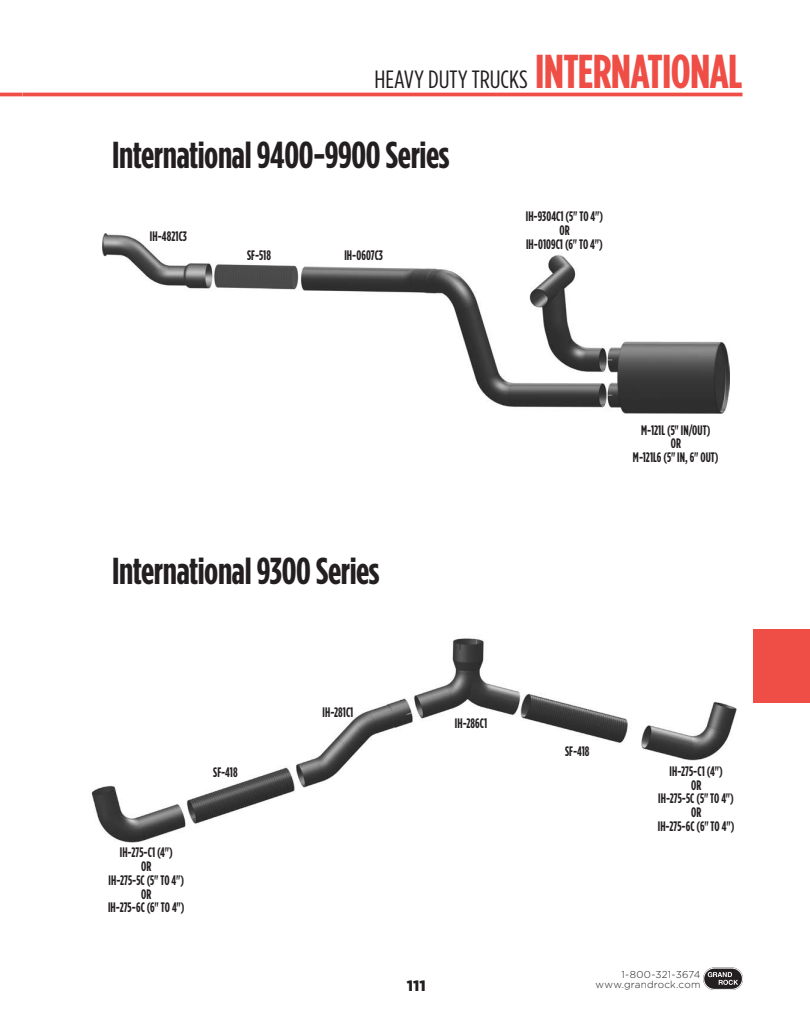
<style>
.page{position:relative;width:810px;height:1035px;background:#fff}
.page>*{position:absolute;margin:0;border:0;box-sizing:border-box;transform-origin:0 0}
.t1{font:700 condensed 37.5px "Gotham HTF";letter-spacing:-.01em;color:#231f20}
.t2{font:condensed 25px "Gotham HTF";color:#231f20;scale:1.05 1}
.t3{font:900 15px "Gotham HTF";color:#231f20}
.t4{font:700 condensed 13.75px/13.8px "Gotham HTF";letter-spacing:.005em;color:#231f20;text-align:center;scale:.9 1}
.t5{font:300 10px/10px "Gotham HTF";letter-spacing:.02em;color:#231f20;text-align:right}
.s1{font-weight:700;font-size:47.5px;color:#ef4e47}
</style>
<div class="page">
<svg style="left:703px;top:968px;width:40px;height:22px"></svg>
<div style="left:703px;top:968px;width:40px;height:22px;border:1px solid #fff;border-radius:11px"></div>
<svg style="left:708px;top:972px;width:30px;height:13px"></svg>
<hr style="left:22px;top:93px;width:720px;height:3px;background:#ef4e47">
<div style="left:754px;top:629px;width:56px;height:73px;background:#ef4e47"></div>
<hr style="left:0;top:93px;width:22px;height:3px;background:#ef4e47">
<img style="left:91px;top:638px;width:646px;height:205px">
<img style="left:103px;top:233px;width:627px;height:180px">
<p class="t2" style="left:375px;top:66px;width:352px">HEAVY DUTY TRUCKS <span class="s1">INTERNATIONAL</span></p>
<p class="t1" style="left:112px;top:134px;width:339px">International 9400-9900 Series</p>
<p class="t4" style="left:150px;top:229px;width:43px">IH-4821C3</p>
<p class="t4" style="left:247px;top:248px;width:28px">SF-518</p>
<p class="t4" style="left:344px;top:248px;width:44px">IH-0607C3</p>
<p class="t4" style="left:526px;top:209px;width:87px">IH-9304C1 (5" TO 4")<br>OR<br>IH-0109C1 (6" TO 4")</p>
<p class="t1" style="left:112px;top:550px;width:269px">International 9300 Series</p>
<p class="t4" style="left:108px;top:845px;width:87px">IH-275-C1 (4")<br>OR<br>IH-275-5C (5" TO 4")<br>OR<br>IH-275-6C (6" TO 4")</p>
<p class="t4" style="left:213px;top:765px;width:29px">SF-418</p>
<p class="t4" style="left:323px;top:705px;width:36px">IH-281C1</p>
<p class="t4" style="left:455px;top:716px;width:37px">IH-286C1</p>
<p class="t4" style="left:633px;top:423px;width:97px">M-121L (5" IN/OUT)<br>OR<br>M-121L6 (5" IN, 6" OUT)</p>
<p class="t4" style="left:565px;top:744px;width:29px">SF-418</p>
<p class="t4" style="left:658px;top:764px;width:87px">IH-275-C1 (4")<br>OR<br>IH-275-5C (5" TO 4")<br>OR<br>IH-275-6C (6" TO 4")</p>
<p class="t3" style="left:407px;top:977px;width:20px">111</p>
<p class="t5" style="left:596px;top:969px;width:106px">1-800-321-3674 www.grandrock.com</p>
</div>
